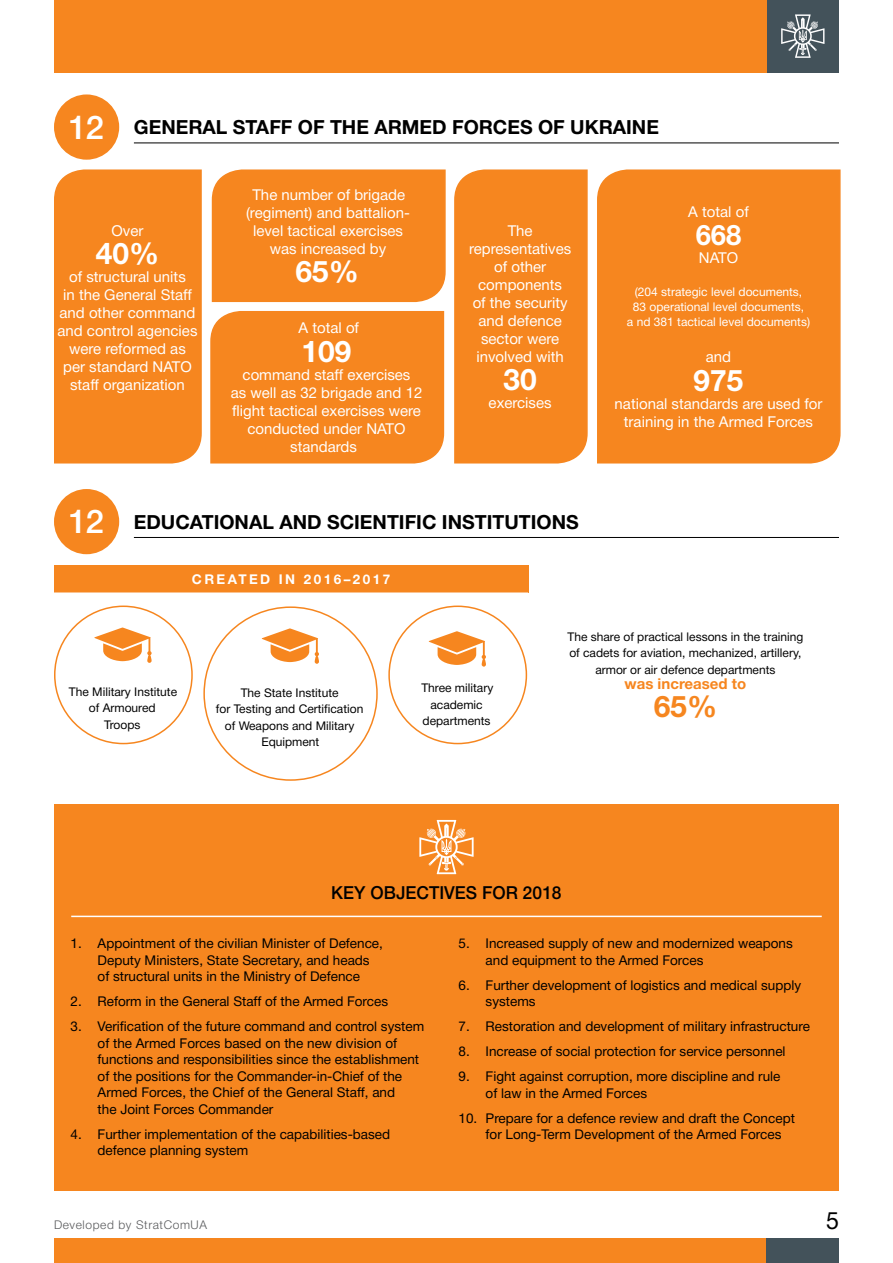
<style>
.page{position:relative;width:893px;height:1263px;background:#fff}
.page>*{position:absolute;margin:0;border:0;box-sizing:border-box;transform-origin:0 0}
.t1{font:700 30px "Helvetica Neue Cyr";color:#fff}
.t2{font:700 30px "Helvetica Neue Cyr";color:#f6861f}
.t3{font:700 28.5px "Helvetica Neue Cyr";color:#fff;scale:.96 1}
.t4{font:24px "Helvetica Neue Cyr";color:#000}
.t5{font:700 19.5px "Helvetica Neue Cyr";color:#000}
.t6{font:500 18px "Helvetica Neue Cyr";color:#000}
.t7{font:15px/18px "Helvetica Neue Cyr";color:#fff;text-align:center}
.t8{font:700 15px "Helvetica Neue Cyr";color:#f6861f}
.t9{font:13.5px/16.5px "Helvetica Neue Cyr";color:#000}
.t10{font:700 13.5px "Helvetica Neue Cyr";letter-spacing:.18em;color:#fff}
.t11{font:12px/16.5px "Helvetica Neue Cyr";color:#000;text-align:center}
.t12{font:12px/15px "Helvetica Neue Cyr";color:#fff;text-align:center}
.t13{font:300 12px "Helvetica Neue Cyr";letter-spacing:.05em;color:#58595b}
.s1{font-weight:500;font-size:33px;color:#fff}
</style>
<div class="page">
<div style="left:54px;top:1238px;width:785px;height:25px;background:#f6861f"></div>
<div style="left:767px;top:1238px;width:72px;height:25px;background:#43525a"></div>
<div style="left:767px;top:0;width:72px;height:72px;background:#43525a"></div>
<svg style="left:781px;top:14px;width:43px;height:44px"></svg>
<div style="left:54px;top:0;width:713px;height:72px;background:#f6861f"></div>
<div style="left:54px;top:94px;width:65px;height:66px;background:#f6861f;border-radius:50%"></div>
<hr style="left:134px;top:143px;width:705px;height:1px;background:#000">
<div style="left:54px;top:169px;width:148px;height:295px;background:#f6861f"></div>
<div style="left:597px;top:169px;width:244px;height:295px;background:#f6861f"></div>
<div style="left:454px;top:169px;width:134px;height:295px;background:#f6861f"></div>
<div style="left:210px;top:311px;width:235px;height:153px;background:#f6861f"></div>
<div style="left:211px;top:169px;width:235px;height:134px;background:#f6861f"></div>
<div style="left:54px;top:489px;width:65px;height:65px;background:#f6861f;border-radius:50%"></div>
<hr style="left:134px;top:537px;width:705px;height:1px;background:#000">
<svg style="left:94px;top:627px;width:58px;height:36px"></svg>
<svg style="left:262px;top:628px;width:57px;height:36px"></svg>
<svg style="left:429px;top:631px;width:57px;height:36px"></svg>
<div style="left:54px;top:804px;width:785px;height:387px;background:#f6861f"></div>
<hr style="left:71px;top:916px;width:751px;height:1px;background:#fff">
<svg style="left:419px;top:820px;width:55px;height:54px"></svg>
<div style="left:54px;top:566px;width:474px;height:27px;background:#f6861f"></div>
<h3 class="t5" style="left:68px;top:116px;width:593px"><span class="s1">12</span> GENERAL STAFF OF THE ARMED FORCES OF UKRAINE</h3>
<p class="t7" style="left:112px;top:221px;width:33px">Over</p>
<h1 class="t1" style="left:96px;top:237px;width:65px">40%</h1>
<p class="t7" style="left:57px;top:268px;width:142px">of structural units<br>in the General Staff and other command and control agencies were reformed as per standard NATO staff organization</p>
<p class="t7" style="left:246px;top:186px;width:165px">The number of brigade (regiment) and battalion&shy;level tactical exercises was increased by</p>
<h1 class="t1" style="left:296px;top:255px;width:65px">65%</h1>
<p class="t7" style="left:298px;top:319px;width:62px">A total of</p>
<h1 class="t1" style="left:302px;top:335px;width:52px">109</h1>
<p class="t7" style="left:231px;top:366px;width:193px">command staff exercises<br>as well as 32 brigade and 12 flight tactical exercises were conducted under NATO standards</p>
<p class="t7" style="left:469px;top:221px;width:104px">The representatives of other components<br>of the security and defence sector were involved with</p>
<h1 class="t1" style="left:503px;top:363px;width:35px">30</h1>
<p class="t7" style="left:489px;top:394px;width:65px">exercises</p>
<h3 class="t5" style="left:68px;top:511px;width:512px"><span class="s1">12</span> EDUCATIONAL AND SCIENTIFIC INSTITUTIONS</h3>
<p class="t10" style="left:192px;top:572px;width:200px">CREATED IN 2016–2017</p>
<p class="t7" style="left:688px;top:203px;width:62px">A total of</p>
<h2 class="t3" style="left:696px;top:220px;width:49px">668</h2>
<p class="t7" style="left:699px;top:249px;width:41px">NATO</p>
<p class="t12" style="left:627px;top:285px;width:185px">(204 strategic level documents,<br>83 operational level documents,<br>a nd 381 tactical level documents)</p>
<p class="t7" style="left:706px;top:348px;width:27px">and</p>
<h1 class="t1" style="left:693px;top:364px;width:52px">975</h1>
<p class="t7" style="left:615px;top:395px;width:209px">national standards are used for training in the Armed Forces</p>
<p class="t11" style="left:69px;top:683px;width:110px">The Military Institute of Armoured<br>Troops</p>
<p class="t11" style="left:216px;top:684px;width:149px">The State Institute<br>for Testing and Certification of Weapons and Military<br>Equipment</p>
<p class="t11" style="left:421px;top:680px;width:74px">Three military academic departments</p>
<p class="t11" style="left:567px;top:629px;width:237px">The share of practical lessons in the training of cadets for aviation, mechanized, artillery, armor or air defence departments</p>
<p class="t8" style="left:625px;top:675px;width:123px">was increased to</p>
<h1 class="t2" style="left:654px;top:690px;width:65px">65%</h1>
<h3 class="t6" style="left:331px;top:883px;width:232px">KEY OBJECTIVES FOR 2018</h3>
<p class="t9" style="left:98px;top:935px;width:287px;text-indent:-27px">1. Appointment of the civilian Minister of Defence,<br>Deputy Ministers, State Secretary, and heads of structural units in the Ministry of Defence</p>
<p class="t9" style="left:71px;top:993px;width:319px">2. Reform in the General Staff of the Armed Forces</p>
<p class="t9" style="left:98px;top:1018px;width:328px;text-indent:-27px">3. Verification of the future command and control system of the Armed Forces based on the new division of functions and responsibilities since the establishment of the positions for the Commander-in-Chief of the Armed Forces, the Chief of the General Staff, and<br>the Joint Forces Commander</p>
<p class="t9" style="left:98px;top:1126px;width:294px;text-indent:-27px">4. Further implementation of the capabilities-based defence planning system</p>
<p class="t9" style="left:486px;top:935px;width:309px;text-indent:-27px">5. Increased supply of new and modernized weapons and equipment to the Armed Forces</p>
<p class="t9" style="left:486px;top:977px;width:317px;text-indent:-27px">6. Further development of logistics and medical supply systems</p>
<p class="t9" style="left:459px;top:1018px;width:353px">7. Restoration and development of military infrastructure</p>
<p class="t9" style="left:459px;top:1043px;width:329px">8. Increase of social protection for service personnel</p>
<p class="t9" style="left:486px;top:1068px;width:296px;text-indent:-27px">9. Fight against corruption, more discipline and rule of law in the Armed Forces</p>
<p class="t9" style="left:486px;top:1110px;width:311px;text-indent:-27px">10. Prepare for a defence review and draft the Concept for Long-Term Development of the Armed Forces</p>
<p class="t13" style="left:54px;top:1218px;width:155px">Developed by StratComUA</p>
<h3 class="t4" style="left:826px;top:1207px;width:14px">5</h3>
</div>
